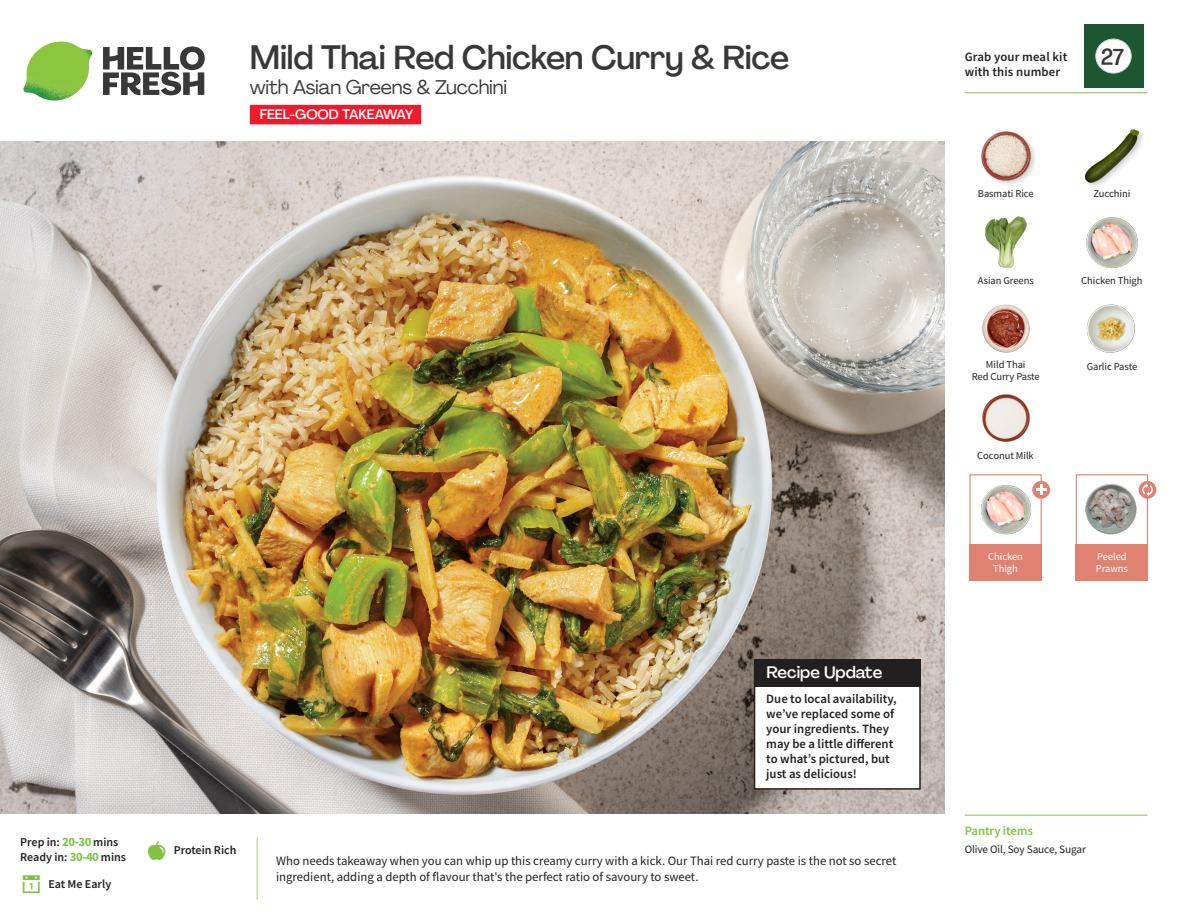
<style>
.page{position:relative;width:1188px;height:918px;background:#fff}
.page>*{position:absolute;margin:0;border:0;box-sizing:border-box;transform-origin:0 0}
._15_Titel_UK{font:500 33px "Agrandir";letter-spacing:-.015em;color:#383839}
._002_Label_Nr{font:500 22.8px "Agrandir";color:#383839;scale:.94 1}
._15_Titel_UK-2{font:19.5px "Agrandir";letter-spacing:-.01em;color:#383839}
.Steps_Text_AU{font:500 16.5px "Agrandir";color:#fff}
.t1{font:500 13.5px "Agrandir";color:#fff}
.Step_6_Text_AU{font:12.75px/16.5px "Source Sans Pro";color:#231f20}
.Steps_Text_AU-2{font:600 12.75px/15px "Source Sans Pro";color:#231f20}
._04_Headers_Front{font:600 12.75px "Source Sans Pro";letter-spacing:-.01em;color:#81c340}
._04_Intro{font:600 12px "Source Sans Pro";color:#231f20}
._05_Pantry{font:11.25px "Source Sans Pro";letter-spacing:-.01em;color:#231f20}
._18_FRONT_ingredients{font:10.5px "Source Sans Pro";letter-spacing:-.005em;color:#231f20}
._18_FRONT_ingredients-2{font:10.5px/12px "Source Sans Pro";letter-spacing:-.005em;color:#fff}
.s1{font-weight:700;font-size:12.75px;color:#81c340}
</style>
<div class="page">
<svg style="left:103px;top:46px;width:102px;height:49px"></svg>
<img style="left:23px;top:42px;width:69px;height:59px">
<img style="left:0;top:142px;width:945px;height:672px">
<div style="left:1076px;top:474px;width:72px;height:73px;border:1px solid #df8272"></div>
<div style="left:1076px;top:544px;width:72px;height:37px;background:#df8272"></div>
<div style="left:969px;top:544px;width:73px;height:37px;background:#df8272"></div>
<img style="left:1086px;top:484px;width:51px;height:51px">
<div style="left:969px;top:474px;width:73px;height:73px;border:1px solid #df8272"></div>
<img style="left:981px;top:484px;width:53px;height:51px">
<svg style="left:1032px;top:481px;width:18px;height:18px"></svg>
<svg style="left:1036px;top:485px;width:10px;height:10px"></svg>
<div style="left:1139px;top:481px;width:17px;height:18px;background:#df8272;border-radius:50%"></div>
<svg style="left:1142px;top:483px;width:11px;height:13px"></svg>
<div style="left:755px;top:660px;width:165px;height:129px;background:#fff"></div>
<div style="left:754px;top:659px;width:167px;height:131px;border:2px solid #231f20"></div>
<div style="left:754px;top:659px;width:167px;height:28px;background:#231f20"></div>
<div style="left:250px;top:105px;width:171px;height:19px;background:#ee1b2d"></div>
<img style="left:982px;top:394px;width:48px;height:48px">
<img style="left:982px;top:304px;width:48px;height:49px">
<img style="left:1086px;top:304px;width:49px;height:49px">
<img style="left:985px;top:216px;width:42px;height:52px">
<img style="left:1086px;top:217px;width:52px;height:52px">
<div style="left:980px;top:130px;width:58px;height:58px;background:#231f20;opacity:.2"></div>
<img style="left:980px;top:130px;width:53px;height:53px">
<img style="left:1084px;top:129px;width:57px;height:56px">
<hr style="left:965px;top:815px;width:183px;height:1px;background:#81c340">
<hr style="left:965px;top:92px;width:183px;height:1px;background:#81c340">
<div style="left:1084px;top:24px;width:59px;height:64px;background:#1d5732"></div>
<div style="left:1096px;top:39px;width:35px;height:34px;background:#fff;border-radius:50%"></div>
<div style="left:1096px;top:39px;width:35px;height:34px;border:1px solid #d1d2d4;border-radius:50%"></div>
<p class="_15_Titel_UK" style="left:250px;top:37px;width:541px">Mild Thai Red Chicken Curry &amp; Rice</p>
<p class="_15_Titel_UK-2" style="left:250px;top:75px;width:259px">with Asian Greens &amp; Zucchini</p>
<p class="t1" style="left:260px;top:106px;width:155px">FEEL-GOOD TAKEAWAY</p>
<p class="_04_Intro" style="left:20px;top:834px;width:100px">Prep in: <span class="s1">20-30</span> mins</p>
<p class="_04_Intro" style="left:20px;top:849px;width:107px">Ready in: <span class="s1">30-40</span> mins</p>
<p class="_04_Intro" style="left:48px;top:876px;width:64px">Eat Me Early</p>
<p class="_04_Intro" style="left:174px;top:843px;width:64px">Protein Rich</p>
<p class="Steps_Text_AU" style="left:766px;top:662px;width:117px">Recipe Update</p>
<p class="Steps_Text_AU-2" style="left:766px;top:691px;width:132px">Due to local availability, we’ve replaced some of your ingredients. They may be a little different to what’s pictured, but just as delicious!</p>
<p class="Step_6_Text_AU" style="left:276px;top:852px;width:622px">Who needs takeaway when you can whip up this creamy curry with a kick. Our Thai red curry paste is the not so secret ingredient, adding a depth of flavour that's the perfect ratio of savoury to sweet.</p>
<p class="Steps_Text_AU-2" style="left:965px;top:49px;width:104px">Grab your meal kit with this number</p>
<p class="_002_Label_Nr" style="left:1101px;top:43px;width:26px">27</p>
<p class="_18_FRONT_ingredients" style="left:978px;top:187px;width:57px">Basmati Rice</p>
<p class="_18_FRONT_ingredients" style="left:1094px;top:187px;width:38px">Zucchini</p>
<p class="_18_FRONT_ingredients" style="left:978px;top:273px;width:58px">Asian Greens</p>
<p class="_18_FRONT_ingredients" style="left:1081px;top:273px;width:63px">Chicken Thigh</p>
<p class="_18_FRONT_ingredients" style="left:986px;top:357px;width:41px">Mild Thai</p>
<p class="_18_FRONT_ingredients" style="left:1087px;top:360px;width:52px">Garlic Paste</p>
<p class="_18_FRONT_ingredients" style="left:972px;top:369px;width:69px">Red Curry Paste</p>
<p class="_18_FRONT_ingredients" style="left:977px;top:449px;width:58px">Coconut Milk</p>
<p class="_18_FRONT_ingredients-2" style="left:988px;top:551px;width:36px;text-align:center">Chicken<br>Thigh</p>
<p class="_18_FRONT_ingredients-2" style="left:1096px;top:551px;width:34px">Peeled<br>Prawns</p>
<p class="_04_Headers_Front" style="left:965px;top:822px;width:70px">Pantry items</p>
<p class="_05_Pantry" style="left:965px;top:842px;width:123px">Olive Oil, Soy Sauce, Sugar</p>
</div>
